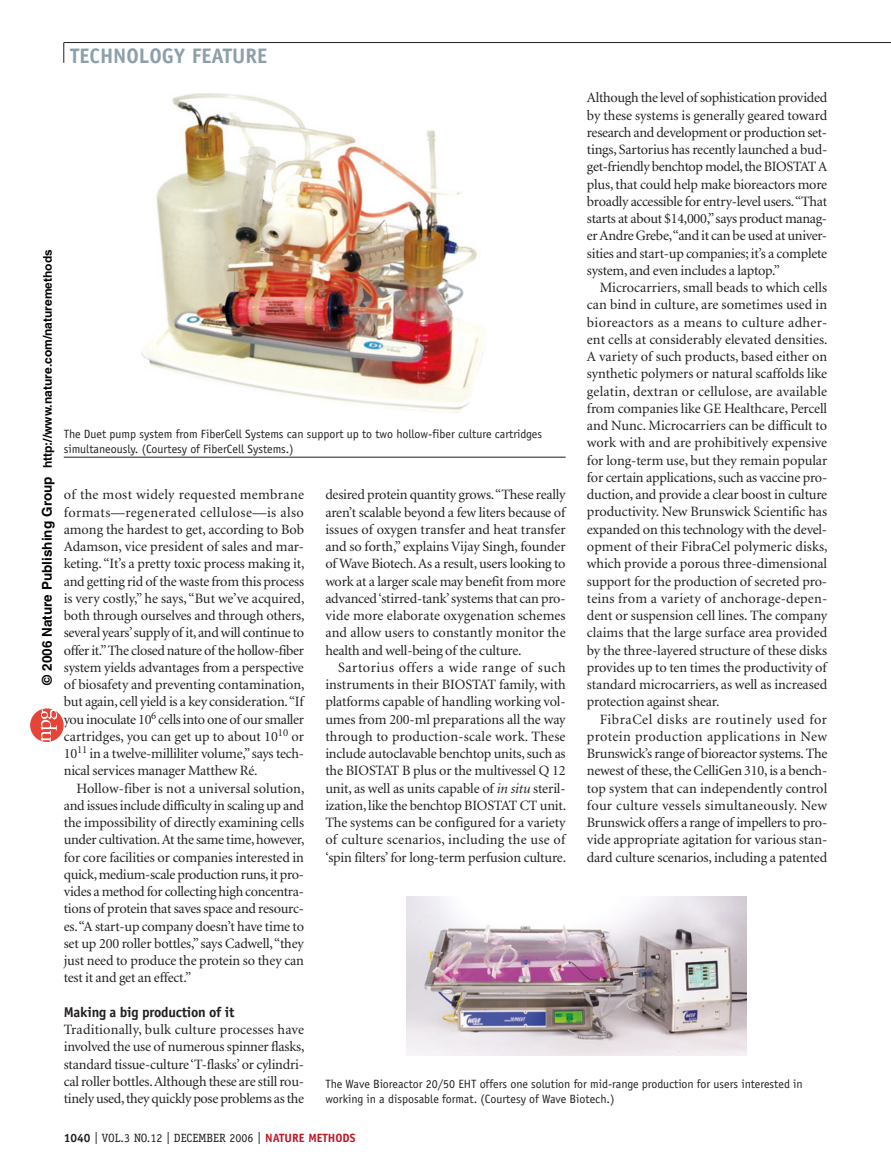
<style>
.page{position:relative;width:891px;height:1175px;background:#fff}
.page>*{position:absolute;margin:0;border:0;box-sizing:border-box;transform-origin:0 0}
.t1{font:700 21px "Officina Sans";color:#8c9faa}
.t2{font:14.25px/17.2px "Minion";letter-spacing:-.015em;color:#231f20;text-align:justify}
.t3{font:700 14.25px "Officina Sans";letter-spacing:-.015em;color:#231f20}
.t4{font:12px/15px "Officina Sans";color:#231f20}
.t5{font:700 12px "Helvetica";color:#000}
.t6{font:12px "Officina Serif";color:#231f20}
.s1{font-size:13.5px}
.s2{font-family:"Helvetica Bold 2";font-weight:400;font-size:13.5px}
.s3{font-family:"Arial"}
.s4{font-style:italic}
.s5{font-family:"Officina Sans";font-weight:700}
.s6{font-family:"Officina Sans";font-weight:700;color:#c31324}
</style>
<div class="page">
<svg style="left:64px;top:43px;width:1px;height:20px"></svg>
<hr style="left:64px;top:42px;width:827px;height:1px;background:#231f20">
<img style="left:142px;top:93px;width:343px;height:320px">
<hr style="left:64px;top:457px;width:502px;height:1px;background:#231f20">
<img style="left:406px;top:897px;width:340px;height:158px">
<svg style="left:30px;top:708px;width:34px;height:34px"></svg>
<h1 class="t1" style="left:70px;top:48px;width:199px">TECHNOLOGY FEATURE</h1>
<p class="t5" style="left:40px;top:685px;width:437px;rotate:-90deg"><span class="s1">© 200</span><span class="s2">6</span> <span class="s1">Nature Publishing Group</span> http://www.nature.com/nature<span class="s3">methods</span></p>
<p class="t2" style="left:587px;top:90px;width:242px">Although the level of sophistication provided by these systems is generally geared toward research and development or production set&shy;tings, Sartorius has recently launched a bud&shy;get-friendly benchtop model, the BIOSTAT A plus, that could help make bioreactors more broadly accessible for entry-level users. “That starts at about $14,000,” says product manag&shy;er Andre Grebe, “and it can be used at univer&shy;sities and start-up companies; it’s a complete system, and even includes a laptop.”</p>
<p class="t2" style="left:587px;top:280px;width:242px;text-indent:13px">Microcarriers, small beads to which cells can bind in culture, are sometimes used in bioreactors as a means to culture adher&shy;ent cells at considerably elevated densities.<br>A variety of such products, based either on synthetic polymers or natural scaffolds like gelatin, dextran or cellulose, are available from companies like GE Healthcare, Percell and Nunc. Microcarriers can be difficult to work with and are prohibitively expensive for long-term use, but they remain popular for certain applications, such as vaccine pro&shy;duction, and provide a clear boost in culture productivity. New Brunswick Scientific has expanded on this technology with the devel&shy;opment of their FibraCel polymeric disks, which provide a porous three-dimensional support for the production of secreted pro&shy;teins from a variety of anchorage-depen&shy;dent or suspension cell lines. The company claims that the large surface area provided by the three-layered structure of these disks provides up to ten times the productivity of standard microcarriers, as well as increased protection against shear.</p>
<p class="t2" style="left:587px;top:711px;width:242px;text-indent:13px">FibraCel disks are routinely used for protein production applications in New Brunswick’s range of bioreactor systems. The newest of these, the CelliGen 310, is a bench&shy;top system that can independently control four culture vessels simultaneously. New Brunswick offers a range of impellers to pro&shy;vide appropriate agitation for various stan&shy;dard culture scenarios, including a patented</p>
<p class="t4" style="left:64px;top:427px;width:480px">The Duet pump system from FiberCell Systems can support up to two hollow-fiber culture cartridges simultaneously. (Courtesy of FiberCell Systems.)</p>
<p class="t2" style="left:325px;top:487px;width:242px">desired protein quantity grows. “These really aren’t scalable beyond a few liters because of issues of oxygen transfer and heat transfer and so forth,” explains Vijay Singh, founder of Wave Biotech. As a result, users looking to work at a larger scale may benefit from more advanced ‘stirred-tank’ systems that can pro&shy;vide more elaborate oxygenation schemes and allow users to constantly monitor the health and well-being of the culture.</p>
<p class="t2" style="left:325px;top:660px;width:242px;text-indent:13px">Sartorius offers a wide range of such instruments in their BIOSTAT family, with platforms capable of handling working vol&shy;umes from 200-ml preparations all the way through to production-scale work. These include autoclavable benchtop units, such as the BIOSTAT B plus or the multivessel Q 12 unit, as well as units capable of <span class="s4">in situ</span> steril&shy;ization, like the benchtop BIOSTAT CT unit.<br>The systems can be configured for a variety of culture scenarios, including the use of ‘spin filters’ for long-term perfusion culture.</p>
<p class="t2" style="left:64px;top:487px;width:242px">of the most widely requested membrane formats—regenerated cellulose—is also among the hardest to get, according to Bob Adamson, vice president of sales and mar&shy;keting. “It’s a pretty toxic process making it, and getting rid of the waste from this process is very costly,” he says, “But we’ve acquired, both through ourselves and through others, several years’ supply of it, and will continue to offer it.” The closed nature of the hollow-fiber system yields advantages from a perspective of biosafety and preventing contamination, but again, cell yield is a key consideration. “If you inoculate 10<sup>6</sup> cells into one of our smaller cartridges, you can get up to about 10<sup>10</sup> or 10<sup>11</sup> in a twelve-milliliter volume,” says tech&shy;nical services manager Matthew Ré.</p>
<p class="t2" style="left:64px;top:780px;width:242px;text-indent:13px">Hollow-fiber is not a universal solution, and issues include difficulty in scaling up and the impossibility of directly examining cells under cultivation. At the same time, however, for core facilities or companies interested in quick, medium-scale production runs, it pro&shy;vides a method for collecting high concentra&shy;tions of protein that saves space and resourc&shy;es. “A start-up company doesn’t have time to set up 200 roller bottles,” says Cadwell, “they just need to produce the protein so they can test it and get an effect.”</p>
<p class="t3" style="left:64px;top:1006px;width:172px">Making a big production of it</p>
<p class="t2" style="left:64px;top:1022px;width:242px">Traditionally, bulk culture processes have involved the use of numerous spinner flasks, standard tissue-culture ‘T-flasks’ or cylindri&shy;cal roller bottles. Although these are still rou&shy;tinely used, they quickly pose problems as the</p>
<p class="t4" style="left:325px;top:1076px;width:479px">The Wave Bioreactor 20/50 EHT offers one solution for mid-range production for users interested in working in a disposable format. (Courtesy of Wave Biotech.)</p>
<p class="t6" style="left:64px;top:1133px;width:293px"><span class="s5">1040</span> | VOL.3 NO.12 | DECEMBER 2006 | <span class="s6">NATURE METHODS</span></p>
</div>
